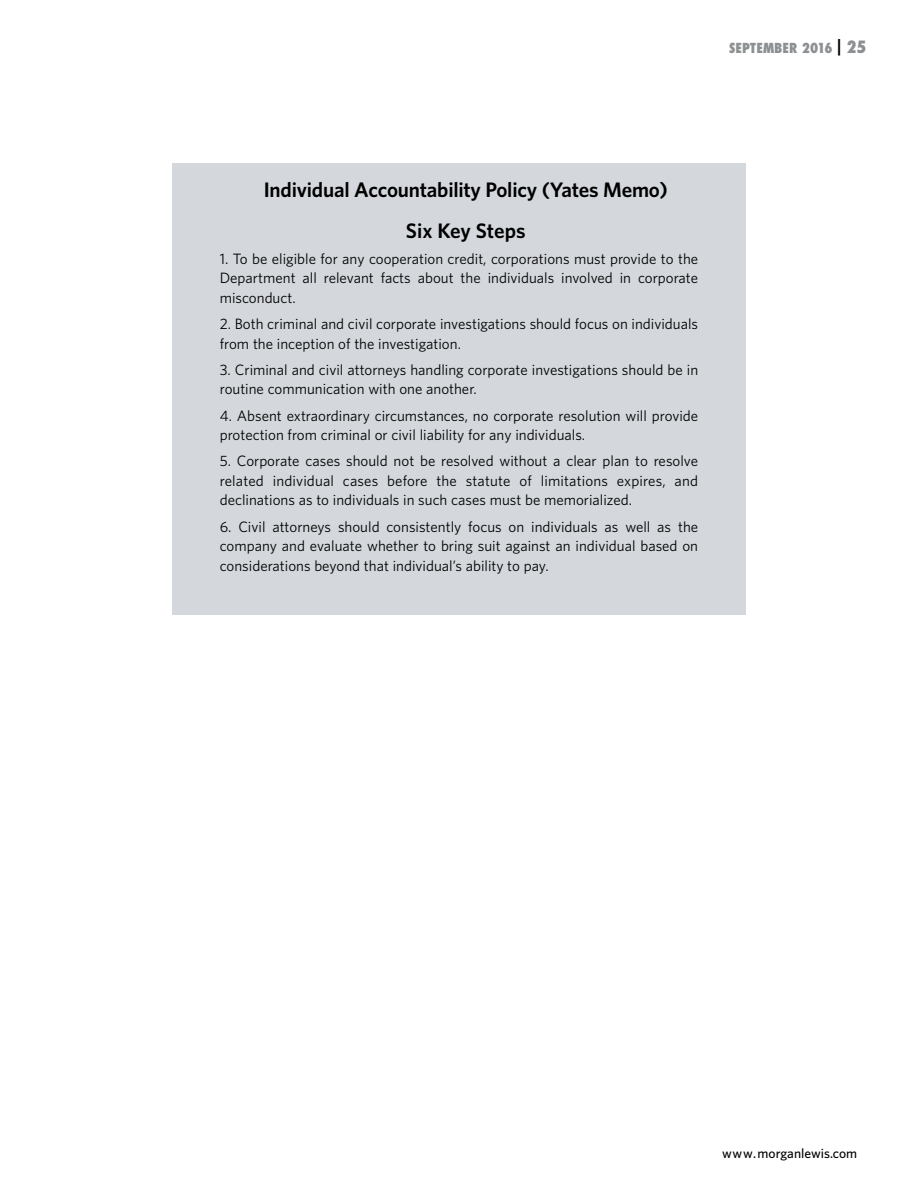
<style>
.page{position:relative;width:918px;height:1188px;background:#fff}
.page>*{position:absolute;margin:0;border:0;box-sizing:border-box;transform-origin:0 0}
.t1{font:600 21px/40.5px "Whitney";letter-spacing:-.01em;color:#000;text-align:center}
.t2{font:15px/19.5px "Whitney";color:#000;text-align:justify}
.t3{font:500 13.5px "Whitney";color:#000}
.t4{font:800 condensed 13.5px "Futura Std";color:#8d9092}
.s1{font-size:16.5px;color:#000}
.s2{font-size:16.5px}
</style>
<div class="page">
<div style="left:172px;top:163px;width:574px;height:451px;background:#d4d8dc"></div>
<p class="t4" style="left:729px;top:40px;width:139px">SEPTEMBER 2016 <span class="s1">|</span> <span class="s2">25</span></p>
<h1 class="t1" style="left:264px;top:169px;width:405px">Individual Accountability Policy (Yates Memo)<br>Six Key Steps</h1>
<p class="t2" style="left:220px;top:248px;width:480px">1. To be eligible for any cooperation credit, corporations must provide to the Department all relevant facts about the individuals involved in corporate misconduct.</p>
<p class="t2" style="left:220px;top:314px;width:480px">2. Both criminal and civil corporate investigations should focus on individuals from the inception of the investigation.</p>
<p class="t2" style="left:220px;top:359px;width:480px">3. Criminal and civil attorneys handling corporate investigations should be in routine communication with one another.</p>
<p class="t2" style="left:220px;top:405px;width:480px">4. Absent extraordinary circumstances, no corporate resolution will provide protection from criminal or civil liability for any individuals.</p>
<p class="t2" style="left:220px;top:451px;width:480px">5. Corporate cases should not be resolved without a clear plan to resolve related individual cases before the statute of limitations expires, and declinations as to individuals in such cases must be memorialized.</p>
<p class="t2" style="left:220px;top:516px;width:480px">6. Civil attorneys should consistently focus on individuals as well as the company and evaluate whether to bring suit against an individual based on considerations beyond that individual’s ability to pay.</p>
<p class="t3" style="left:722px;top:1145px;width:137px">www.morganlewis.com</p>
</div>
